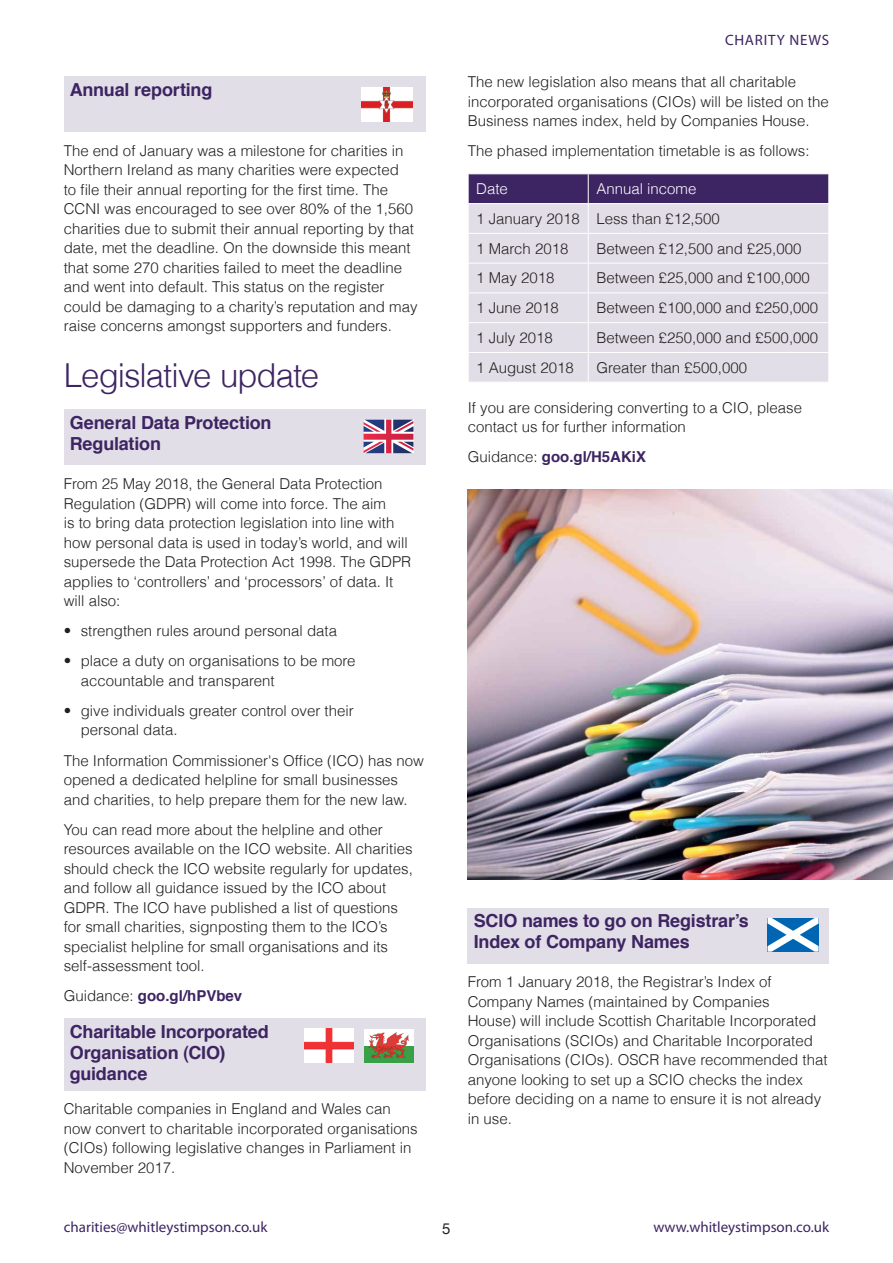
<style>
.page{position:relative;width:893px;height:1263px;background:#fff}
.page>*{position:absolute;margin:0;border:0;box-sizing:border-box;transform-origin:0 0}
.t1{font:300 33px "Helvetica";letter-spacing:-.03em;color:#3d2462}
.t2{font:700 18px/21px "Helvetica";letter-spacing:-.01em;color:#3d2462}
.t3{font:300 15px/19.5px "Helvetica";color:#231f20}
.t4{font:15px "Myriad Pro";color:#3d2462}
.t5{font:700 15px "Helvetica";color:#3d2462}
.t6{font:300 15px "Helvetica";color:#fff}
.t7{font:15px "Myriad Pro";letter-spacing:.05em;color:#3d2462}
.t8{font:15px "Helvetica Neue";color:#231f20}
.s1{font-weight:300;color:#231f20}
</style>
<div class="page">
<div style="left:64px;top:77px;width:361px;height:55px;background:#e2dee7"></div>
<div style="left:64px;top:410px;width:361px;height:55px;background:#e2dee7"></div>
<div style="left:64px;top:1018px;width:361px;height:72px;background:#e2dee7"></div>
<svg style="left:468px;top:174px;width:361px;height:208px;background:#ccc5d5"></svg>
<div style="left:468px;top:908px;width:361px;height:55px;background:#e2dee7"></div>
<img style="left:361px;top:87px;width:51px;height:34px">
<svg style="left:364px;top:420px;width:49px;height:33px;background:#ab7291"></svg>
<div style="left:364px;top:1029px;width:50px;height:17px;background:#fff"></div>
<div style="left:364px;top:1046px;width:50px;height:16px;background:#39a048"></div>
<svg style="left:368px;top:1032px;width:41px;height:26px"></svg>
<img style="left:304px;top:1029px;width:50px;height:33px">
<svg style="left:767px;top:918px;width:52px;height:34px;background:#6aa5d2"></svg>
<img style="left:468px;top:489px;width:425px;height:390px">
<p class="t2" style="left:70px;top:80px;width:144px">Annual reporting</p>
<p class="t3" style="left:64px;top:141px;width:355px">The end of January was a milestone for charities in Northern Ireland as many charities were expected<br>to file their annual reporting for the first time. The CCNI was encouraged to see over 80% of the 1,560 charities due to submit their annual reporting by that date, met the deadline. On the downside this meant that some 270 charities failed to meet the deadline and went into default. This status on the register could be damaging to a charity’s reputation and may raise concerns amongst supporters and funders.</p>
<h1 class="t1" style="left:64px;top:354px;width:257px">Legislative update</h1>
<p class="t2" style="left:70px;top:413px;width:203px">General Data Protection<br>Regulation</p>
<p class="t3" style="left:64px;top:474px;width:349px">From 25 May 2018, the General Data Protection Regulation (GDPR) will come into force. The aim<br>is to bring data protection legislation into line with how personal data is used in today’s world, and will supersede the Data Protection Act 1998. The GDPR applies to ‘controllers’ and ‘processors’ of data. It will also:</p>
<p class="t3" style="left:64px;top:621px;width:275px">• strengthen rules around personal data</p>
<p class="t3" style="left:81px;top:651px;width:276px;text-indent:-17px">• place a duty on organisations to be more accountable and transparent</p>
<p class="t3" style="left:81px;top:701px;width:274px;text-indent:-17px">• give individuals greater control over their personal data.</p>
<p class="t3" style="left:64px;top:750px;width:362px">The Information Commissioner's Office (ICO) has now opened a dedicated helpline for small businesses and charities, to help prepare them for the new law.</p>
<p class="t3" style="left:64px;top:819px;width:351px">You can read more about the helpline and other resources available on the ICO website. All charities should check the ICO website regularly for updates, and follow all guidance issued by the ICO about GDPR. The ICO have published a list of questions for small charities, signposting them to the ICO’s specialist helpline for small organisations and its self-assessment tool.</p>
<p class="t5" style="left:64px;top:986px;width:180px"><span class="s1">Guidance:</span> goo.gl/hPVbev</p>
<p class="t2" style="left:70px;top:1022px;width:201px">Charitable Incorporated<br>Organisation (CIO) guidance</p>
<p class="t3" style="left:64px;top:1099px;width:355px">Charitable companies in England and Wales can now convert to charitable incorporated organisations (CIOs) following legislative changes in Parliament in November 2017.</p>
<p class="t7" style="left:725px;top:31px;width:106px">CHARITY NEWS</p>
<p class="t3" style="left:468px;top:72px;width:362px">The new legislation also means that all charitable incorporated organisations (CIOs) will be listed on the<br>Business names index, held by Companies House.</p>
<p class="t3" style="left:468px;top:141px;width:343px">The phased implementation timetable is as follows:</p>
<p class="t6" style="left:476px;top:179px;width:33px">Date</p>
<p class="t6" style="left:596px;top:179px;width:102px">Annual income</p>
<p class="t3" style="left:476px;top:204px;width:245px;line-height:29.7px">1 January 2018 Less than £12,500<br>1 March 2018</p>
<p class="t3" style="left:596px;top:238px;width:207px">Between £12,500 and £25,000</p>
<p class="t3" style="left:476px;top:268px;width:80px">1 May 2018</p>
<p class="t3" style="left:596px;top:268px;width:215px">Between £25,000 and £100,000</p>
<p class="t3" style="left:476px;top:298px;width:84px">1 June 2018</p>
<p class="t3" style="left:596px;top:298px;width:223px">Between £100,000 and £250,000</p>
<p class="t3" style="left:476px;top:328px;width:78px">1 July 2018</p>
<p class="t3" style="left:596px;top:328px;width:223px">Between £250,000 and £500,000</p>
<p class="t3" style="left:476px;top:357px;width:99px">1 August 2018</p>
<p class="t3" style="left:596px;top:357px;width:152px">Greater than £500,000</p>
<p class="t3" style="left:468px;top:397px;width:336px">If you are considering converting to a CIO, please contact us for further information</p>
<p class="t5" style="left:468px;top:447px;width:180px"><span class="s1">Guidance:</span> goo.gl/H5AKiX</p>
<p class="t2" style="left:474px;top:912px;width:277px">SCIO names to go on Registrar’s<br>Index of Company Names</p>
<p class="t3" style="left:468px;top:972px;width:361px">From 1 January 2018, the Registrar’s Index of Company Names (maintained by Companies<br>House) will include Scottish Charitable Incorporated Organisations (SCIOs) and Charitable Incorporated Organisations (CIOs). OSCR have recommended that anyone looking to set up a SCIO checks the index before deciding on a name to ensure it is not already in use.</p>
<p class="t4" style="left:64px;top:1218px;width:205px">charities@whitleystimpson.co.uk</p>
<p class="t4" style="left:653px;top:1218px;width:177px">www.whitleystimpson.co.uk</p>
<p class="t8" style="left:442px;top:1220px;width:10px">5</p>
</div>
